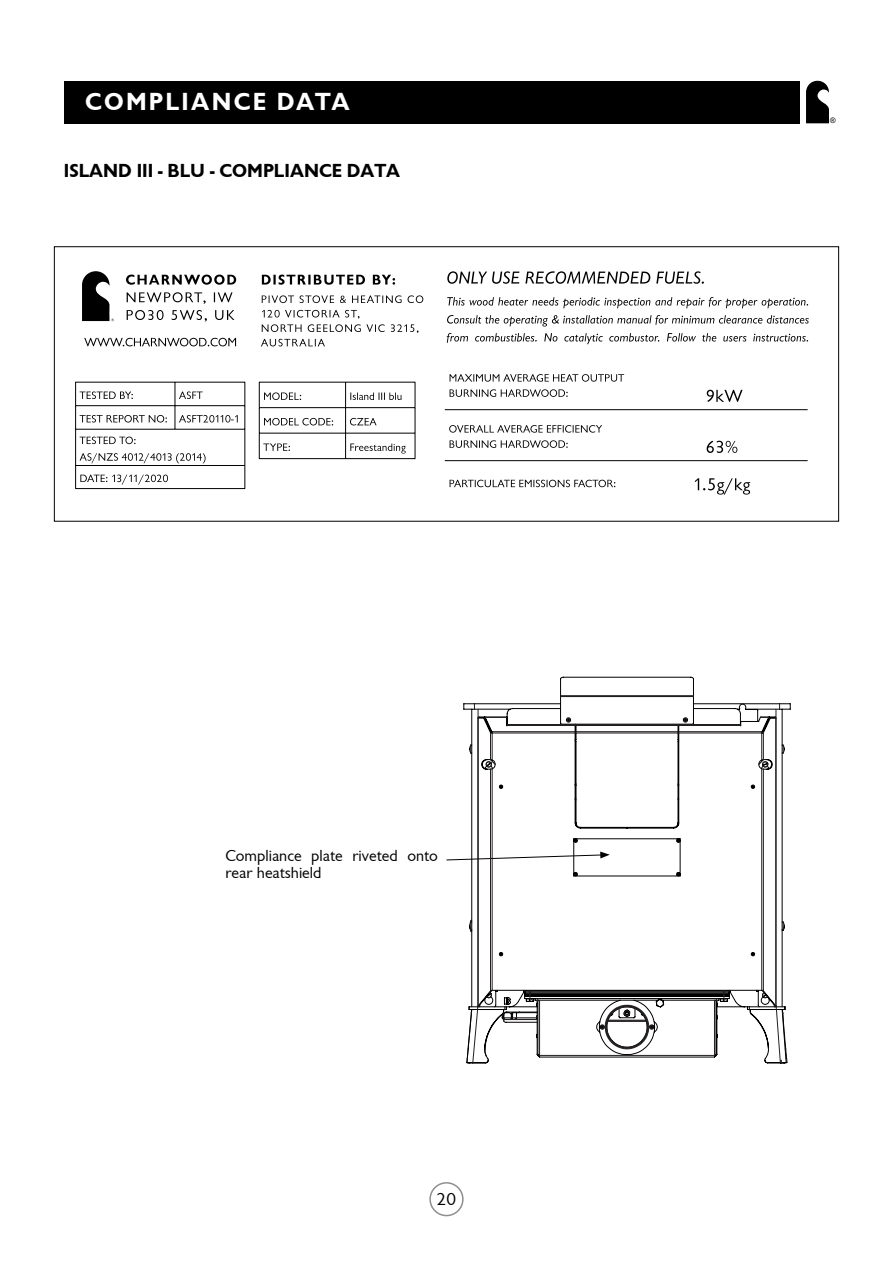
<style>
.page{position:relative;width:893px;height:1263px;background:#fff}
.page>*{position:absolute;margin:0;border:0;box-sizing:border-box;transform-origin:0 0}
.Page_Title_contents{font:700 25.5px "Sharp";letter-spacing:.09em;color:#fff}
.Paragraph_Style_3{font:700 19.5px "Sharp";color:#000}
.t1{font:18px "Sharp";color:#000}
.Paragraph_Style_3-2{font:16.5px/16.5px "Sharp";color:#000}
.t2{font:7.5px "Arial";color:#000}
</style>
<div class="page">
<div style="left:429px;top:1182px;width:35px;height:34px;border:2px solid #8e8e8e;border-radius:50%"></div>
<div style="left:64px;top:81px;width:735px;height:42px;background:#000"></div>
<svg style="left:806px;top:81px;width:23px;height:42px"></svg>
<svg style="left:446px;top:858px;width:17px;height:3px"></svg>
<svg style="left:467px;top:695px;width:320px;height:368px"></svg>
<hr style="left:445px;top:409px;width:191px;height:1px;background:#000">
<hr style="left:636px;top:409px;width:172px;height:1px;background:#000">
<hr style="left:445px;top:460px;width:191px;height:1px;background:#000">
<hr style="left:636px;top:460px;width:172px;height:1px;background:#000">
<svg style="left:450px;top:374px;width:174px;height:8px"></svg>
<svg style="left:450px;top:389px;width:118px;height:8px"></svg>
<svg style="left:707px;top:390px;width:35px;height:12px"></svg>
<svg style="left:449px;top:425px;width:153px;height:8px"></svg>
<svg style="left:450px;top:440px;width:118px;height:8px"></svg>
<svg style="left:707px;top:441px;width:30px;height:12px"></svg>
<svg style="left:450px;top:480px;width:165px;height:7px"></svg>
<svg style="left:695px;top:478px;width:55px;height:17px"></svg>
<svg style="left:447px;top:271px;width:257px;height:13px"></svg>
<svg style="left:447px;top:297px;width:361px;height:11px"></svg>
<svg style="left:447px;top:315px;width:362px;height:11px"></svg>
<svg style="left:447px;top:333px;width:361px;height:11px"></svg>
<svg style="left:262px;top:275px;width:133px;height:10px"></svg>
<svg style="left:262px;top:295px;width:161px;height:8px"></svg>
<svg style="left:262px;top:310px;width:156px;height:23px"></svg>
<svg style="left:261px;top:339px;width:64px;height:7px"></svg>
<svg style="left:84px;top:338px;width:152px;height:8px"></svg>
<svg style="left:126px;top:275px;width:110px;height:10px"></svg>
<svg style="left:127px;top:292px;width:106px;height:12px"></svg>
<svg style="left:127px;top:310px;width:107px;height:11px"></svg>
<svg style="left:82px;top:271px;width:32px;height:50px"></svg>
<hr style="left:259px;top:382px;width:87px;height:1px;background:#000">
<hr style="left:346px;top:382px;width:69px;height:1px;background:#000">
<hr style="left:259px;top:407px;width:87px;height:1px;background:#000">
<hr style="left:346px;top:407px;width:69px;height:1px;background:#000">
<hr style="left:259px;top:433px;width:87px;height:1px;background:#000">
<hr style="left:346px;top:433px;width:69px;height:1px;background:#000">
<svg style="left:415px;top:382px;width:1px;height:76px"></svg>
<hr style="left:259px;top:458px;width:87px;height:1px;background:#000">
<hr style="left:346px;top:458px;width:69px;height:1px;background:#000">
<svg style="left:259px;top:382px;width:74px;height:76px"></svg>
<svg style="left:345px;top:382px;width:61px;height:76px"></svg>
<hr style="left:75px;top:382px;width:100px;height:1px;background:#000">
<hr style="left:175px;top:382px;width:70px;height:1px;background:#000">
<hr style="left:75px;top:405px;width:100px;height:1px;background:#000">
<hr style="left:175px;top:405px;width:70px;height:1px;background:#000">
<svg style="left:244px;top:383px;width:1px;height:46px"></svg>
<hr style="left:75px;top:429px;width:100px;height:1px;background:#000">
<hr style="left:75px;top:430px;width:1px;height:35px;background:#000">
<hr style="left:175px;top:429px;width:70px;height:1px;background:#000">
<hr style="left:244px;top:430px;width:1px;height:35px;background:#000">
<svg style="left:244px;top:466px;width:1px;height:22px"></svg>
<hr style="left:175px;top:465px;width:70px;height:1px;background:#000">
<hr style="left:75px;top:488px;width:100px;height:1px;background:#000">
<hr style="left:175px;top:488px;width:70px;height:1px;background:#000">
<svg style="left:75px;top:382px;width:92px;height:47px"></svg>
<svg style="left:175px;top:382px;width:63px;height:47px"></svg>
<svg style="left:80px;top:437px;width:56px;height:7px"></svg>
<svg style="left:75px;top:453px;width:131px;height:35px"></svg>
<p class="Page_Title_contents" style="left:85px;top:87px;width:266px">COMPLIANCE DATA</p>
<p class="Paragraph_Style_3" style="left:64px;top:159px;width:338px">ISLAND III - BLU - COMPLIANCE DATA</p>
<p class="Paragraph_Style_3-2" style="left:225px;top:848px;width:214px">Compliance plate riveted onto rear heatshield</p>
<p class="t1" style="left:437px;top:1188px;width:21px">20</p>
<p class="t2" style="left:830px;top:116px;width:7px">®</p>
</div>
